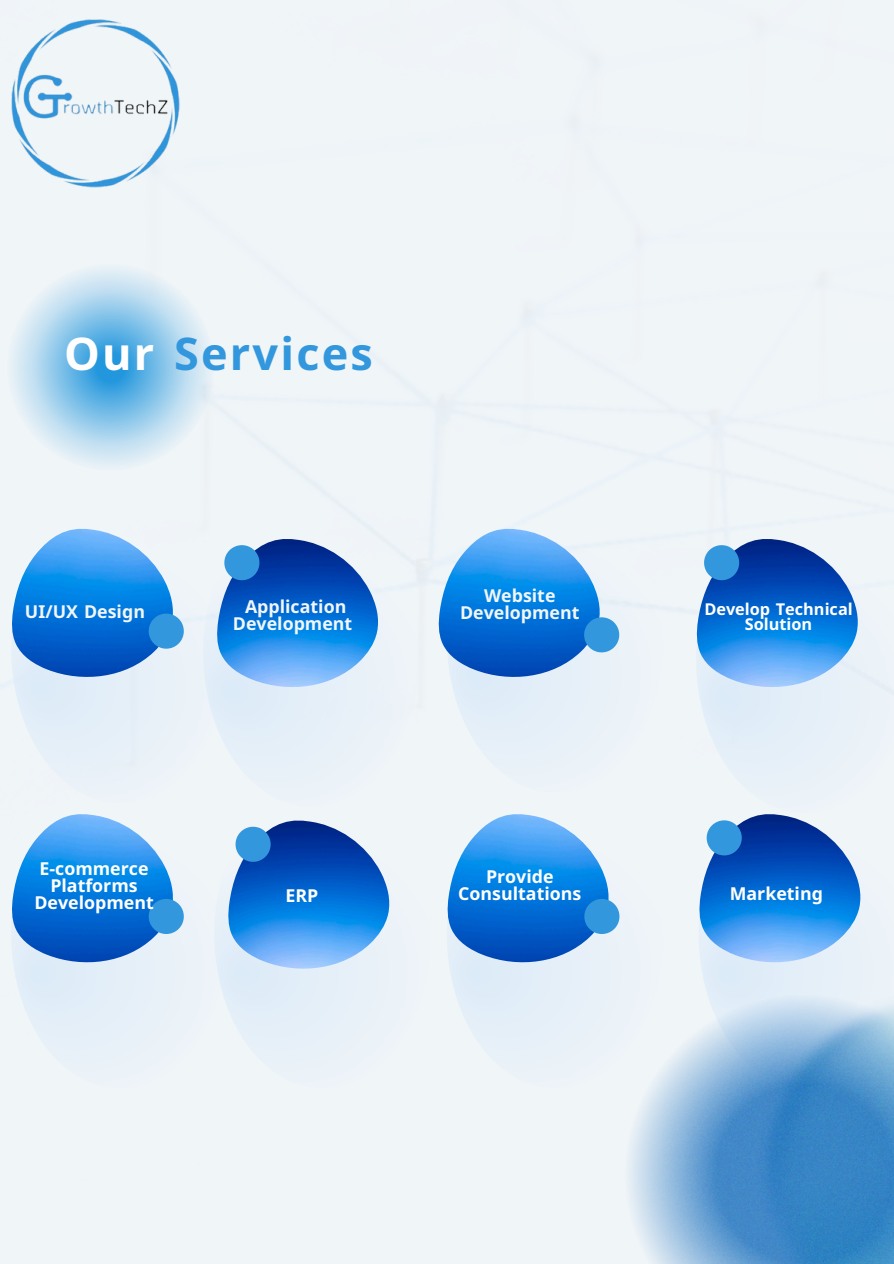
<style>
.page{position:relative;width:894px;height:1264px;background:#fff}
.page>*{position:absolute;margin:0;border:0;box-sizing:border-box;transform-origin:0 0}
.t1{font:700 45px "Noto Sans";letter-spacing:.05em;color:#3297dd}
.t2{font:700 17.85px/16.8px "Noto Sans";color:#fff;text-align:center}
.t3{font:700 17.85px/16.8px "Noto Sans";color:#f1f6f9;text-align:center}
.t4{font:700 16.35px/15.8px "Noto Sans";color:#fff;text-align:center}
.s1{color:#fff}
</style>
<div class="page">
<svg style="left:698px;top:812px;width:195px;height:178px;fill:#ebf2f8"></svg>
<img style="left:699px;top:814px;width:161px;height:148px">
<svg style="left:706px;top:820px;width:35px;height:35px"></svg>
<img style="left:624px;top:990px;width:269px;height:273px">
<svg style="left:6px;top:323px;width:208px;height:148px"></svg>
<svg style="left:447px;top:484px;width:216px;height:295px;fill:#edf3f8"></svg>
<img style="left:438px;top:528px;width:161px;height:149px">
<svg style="left:584px;top:617px;width:35px;height:35px"></svg>
<img style="left:0;top:0;width:301px;height:323px">
<svg style="left:11px;top:494px;width:217px;height:285px;fill:#ebf2f8"></svg>
<img style="left:12px;top:528px;width:161px;height:149px">
<svg style="left:149px;top:613px;width:34px;height:35px"></svg>
<svg style="left:203px;top:498px;width:216px;height:281px;fill:#edf3f8"></svg>
<img style="left:217px;top:539px;width:161px;height:148px">
<svg style="left:224px;top:545px;width:35px;height:35px"></svg>
<svg style="left:696px;top:504px;width:197px;height:308px;fill:#ecf3f8"></svg>
<img style="left:696px;top:539px;width:161px;height:148px">
<svg style="left:704px;top:545px;width:34px;height:35px"></svg>
<svg style="left:11px;top:779px;width:203px;height:308px;fill:#ecf3f8"></svg>
<img style="left:12px;top:814px;width:161px;height:148px">
<svg style="left:149px;top:898px;width:34px;height:35px"></svg>
<svg style="left:447px;top:779px;width:216px;height:308px;fill:#edf3f8"></svg>
<img style="left:447px;top:814px;width:161px;height:148px">
<svg style="left:584px;top:898px;width:35px;height:35px"></svg>
<svg style="left:214px;top:779px;width:217px;height:308px;fill:#edf3f8"></svg>
<img style="left:228px;top:820px;width:161px;height:148px">
<svg style="left:235px;top:826px;width:35px;height:35px"></svg>
<p class="t1" style="left:64px;top:322px;width:310px"><span class="s1">Our</span> Services</p>
<p class="t3" style="left:25px;top:603px;width:121px">UI/UX Design</p>
<p class="t3" style="left:233px;top:597px;width:121px">Application<br>Development</p>
<p class="t3" style="left:460px;top:586px;width:121px">Website<br>Development</p>
<p class="t4" style="left:704px;top:600px;width:150px">Develop Technical<br>Solution</p>
<p class="t2" style="left:34px;top:859px;width:121px">E-commerce<br>Platforms<br>Development</p>
<p class="t2" style="left:486px;top:868px;width:69px">Provide</p>
<p class="t2" style="left:285px;top:886px;width:34px">ERP</p>
<p class="t2" style="left:458px;top:885px;width:125px">Consultations</p>
<p class="t2" style="left:729px;top:885px;width:95px">Marketing</p>
</div>
